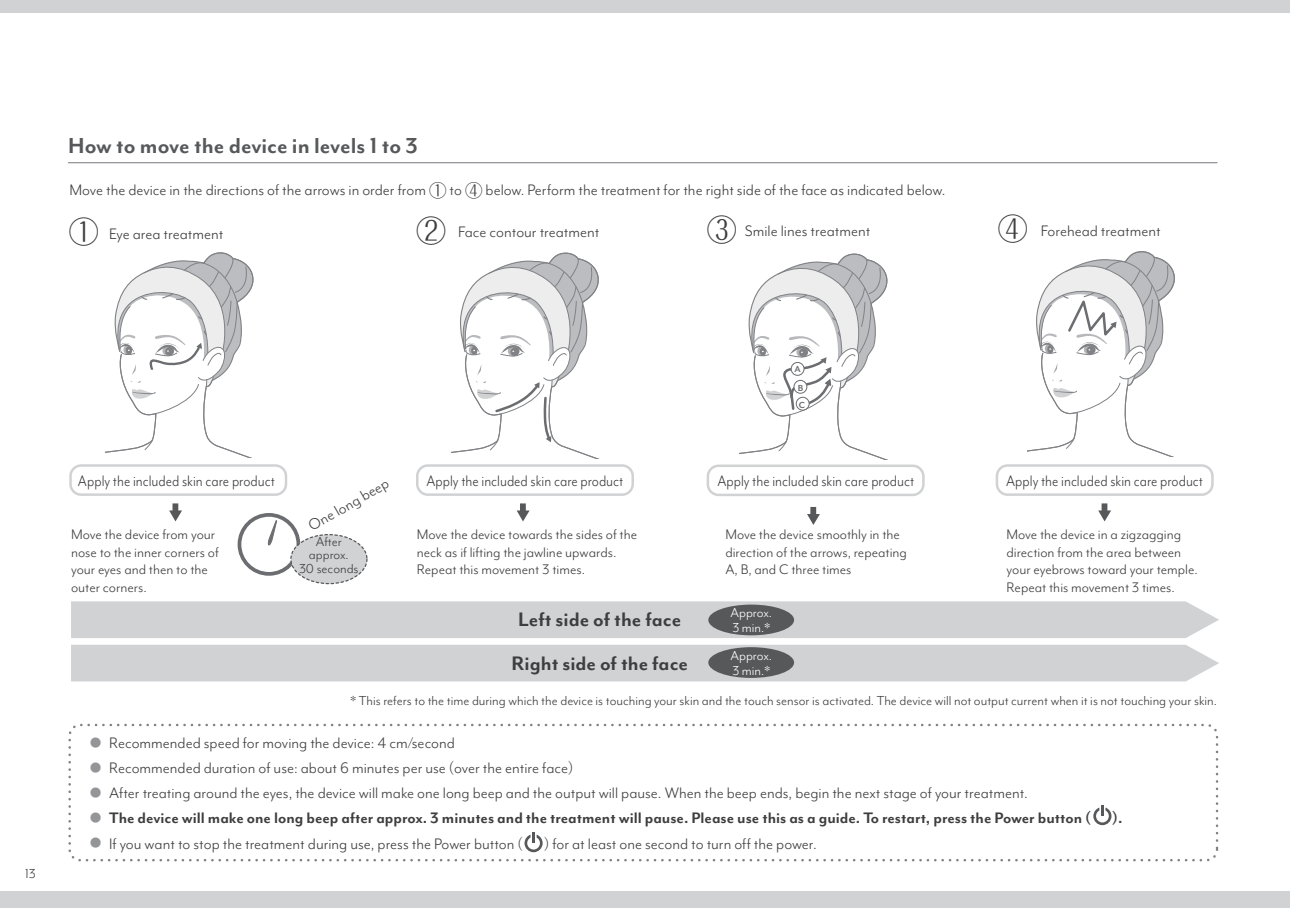
<style>
.page{position:relative;width:1290px;height:908px;background:#fff}
.page>*{position:absolute;margin:0;border:0;box-sizing:border-box;transform-origin:0 0}
.t1{font:30px "Folk Pro";color:#3e3e3f}
.t2{font:700 25px "Mr Eaves Mod OT";color:#57585a}
.t3{font:700 22.5px/43.2px "Mr Eaves Mod OT";color:#3e3e3f;text-align:center}
.t4{font:17.5px "Mr Eaves Mod OT";color:#3e3e3f}
.t5{font:700 17.5px "Mr Eaves Mod OT";color:#3e3e3f}
.t6{font:17.5px "Mr Eaves Mod OT";color:#3e3e3f;scale:.9 1}
.t7{font:16px/17.5px "Mr Eaves Mod OT";color:#3e3e3f}
.t8{font:15px/13.8px "Mr Eaves Mod OT";color:#3e3e3f;text-align:center}
.t9{font:15px/15px "Mr Eaves Mod OT";color:#fff}
.t10{font:700 10px/18.8px "Mr Eaves Mod OT";color:#6c6d70;text-align:center}
.s1{font-family:"Folk Pro"}
.s2{font-family:"Folk Pro";font-size:30px}
.s3{color:#939598}
</style>
<div class="page">
<div style="left:0;top:0;width:1290px;height:12px;background:#d1d2d4"></div>
<div style="left:0;top:891px;width:1290px;height:16px;background:#d1d2d4"></div>
<svg style="left:106px;top:252px;width:148px;height:206px"></svg>
<hr style="left:68px;top:162px;width:1149px;height:1px;background:#939598">
<div style="left:68px;top:723px;width:1150px;height:138px;border:2px dashed #808285;border-radius:11px"></div>
<svg style="left:451px;top:252px;width:148px;height:206px"></svg>
<div style="left:416px;top:464px;width:218px;height:31px;border:2px solid #d1d2d4;border-radius:11px"></div>
<svg style="left:517px;top:503px;width:12px;height:18px"></svg>
<div style="left:69px;top:464px;width:218px;height:31px;border:2px solid #d1d2d4;border-radius:11px"></div>
<svg style="left:169px;top:503px;width:13px;height:18px"></svg>
<svg style="left:740px;top:253px;width:148px;height:206px"></svg>
<div style="left:707px;top:464px;width:217px;height:32px;border:2px solid #d1d2d4;border-radius:11px"></div>
<svg style="left:807px;top:507px;width:13px;height:17px"></svg>
<svg style="left:1027px;top:251px;width:148px;height:205px"></svg>
<svg style="left:1098px;top:503px;width:13px;height:18px"></svg>
<div style="left:996px;top:464px;width:217px;height:31px;border:2px solid #d1d2d4;border-radius:11px"></div>
<svg style="left:524px;top:832px;width:19px;height:19px"></svg>
<svg style="left:1093px;top:805px;width:18px;height:19px"></svg>
<div style="left:71px;top:601px;width:1148px;height:36px;background:#d1d2d4"></div>
<div style="left:71px;top:644px;width:1148px;height:37px;background:#d1d2d4"></div>
<div style="left:708px;top:604px;width:86px;height:31px;background:#57585a;border-radius:50%"></div>
<div style="left:708px;top:647px;width:86px;height:30px;background:#57585a;border-radius:50%"></div>
<div style="left:238px;top:512px;width:62px;height:63px;border:4px solid #6c6d70;border-radius:50%"></div>
<svg style="left:268px;top:520px;width:9px;height:25px"></svg>
<div style="left:291px;top:534px;width:76px;height:49px;background:#d1d2d4;border-radius:50%"></div>
<div style="left:290px;top:533px;width:78px;height:51px;border:1px dashed #57585a;border-radius:50%"></div>
<h2 class="t2" style="left:68px;top:131px;width:351px">How to move the device in levels 1 to 3</h2>
<p class="t4" style="left:69px;top:180px;width:878px">Move the device in the directions of the arrows in order from <span class="s1">①</span> to <span class="s1">④</span> below. Perform the treatment for the right side of the face as indicated below.</p>
<p class="t4" style="left:69px;top:224px;width:156px"><span class="s2">①</span> Eye area treatment</p>
<h1 class="t1" style="left:416px;top:205px;width:31px">②</h1>
<h1 class="t1" style="left:707px;top:204px;width:31px">③</h1>
<h1 class="t1" style="left:998px;top:203px;width:31px">④</h1>
<p class="t4" style="left:458px;top:222px;width:143px">Face contour treatment</p>
<p class="t4" style="left:745px;top:221px;width:127px">Smile lines treatment</p>
<p class="t4" style="left:1041px;top:221px;width:121px">Forehead treatment</p>
<p class="t8" style="left:25px;top:866px;width:12px">13</p>
<p class="t10" style="left:794px;top:360px;width:10px">A<br>B</p>
<p class="t10" style="left:799px;top:395px;width:8px">C</p>
<p class="t6" style="left:426px;top:471px;width:220px">Apply the included skin care product</p>
<p class="t6" style="left:78px;top:471px;width:220px">Apply the included skin care product</p>
<p class="t6" style="left:717px;top:471px;width:220px">Apply the included skin care product</p>
<p class="t4" style="left:305px;top:518px;width:91px;rotate:-30deg">O ne long beep</p>
<p class="t7" style="left:71px;top:525px;width:149px">Move the device from your nose to the inner corners of your eyes and then to the outer corners.</p>
<p class="t7" style="left:725px;top:525px;width:183px">Move the device smoothly in the direction of the arrows, repeating<br>A, B, and C three times</p>
<p class="t7" style="left:417px;top:525px;width:222px">Move the device towards the sides of the neck as if lifting the jawline upwards.<br>Repeat this movement 3 times.</p>
<p class="t8" style="left:299px;top:534px;width:61px">After approx.<br>30 seconds</p>
<p class="t3" style="left:511px;top:598px;width:178px">Left side of the face<br>Right side of the face</p>
<p class="t9" style="left:730px;top:605px;width:43px">Approx.<br>3 min.*</p>
<p class="t9" style="left:730px;top:647px;width:43px">Approx.<br>3 min.*</p>
<p class="t6" style="left:1006px;top:471px;width:220px">Apply the included skin care product</p>
<p class="t7" style="left:1006px;top:525px;width:193px">Move the device in a zigzagging direction from the area between your eyebrows toward your temple.<br>Repeat this movement 3 times.</p>
<p class="t8" style="left:350px;top:693px;width:868px">* This refers to the time during which the device is touching your skin and the touch sensor is activated. The device will not output current when it is not touching your skin.</p>
<p class="t4" style="left:89px;top:733px;width:367px"><span class="s3">●</span> Recommended speed for moving the device: 4 cm/second</p>
<p class="t4" style="left:89px;top:758px;width:486px"><span class="s3">●</span> Recommended duration of use: about 6 minutes per use (over the entire face)</p>
<p class="t4" style="left:89px;top:783px;width:940px"><span class="s3">●</span> After treating around the eyes, the device will make one long beep and the output will pause. When the beep ends, begin the next stage of your treatment.</p>
<p class="t5" style="left:89px;top:808px;width:1035px"><span class="s3">●</span> The device will make one long beep after approx. 3 minutes and the treatment will pause. Please use this as a guide. To restart, press the Power button ( ).</p>
<p class="t4" style="left:89px;top:833px;width:729px"><span class="s3">●</span> If you want to stop the treatment during use, press the Power button ( ) for at least one second to turn off the power.</p>
</div>
